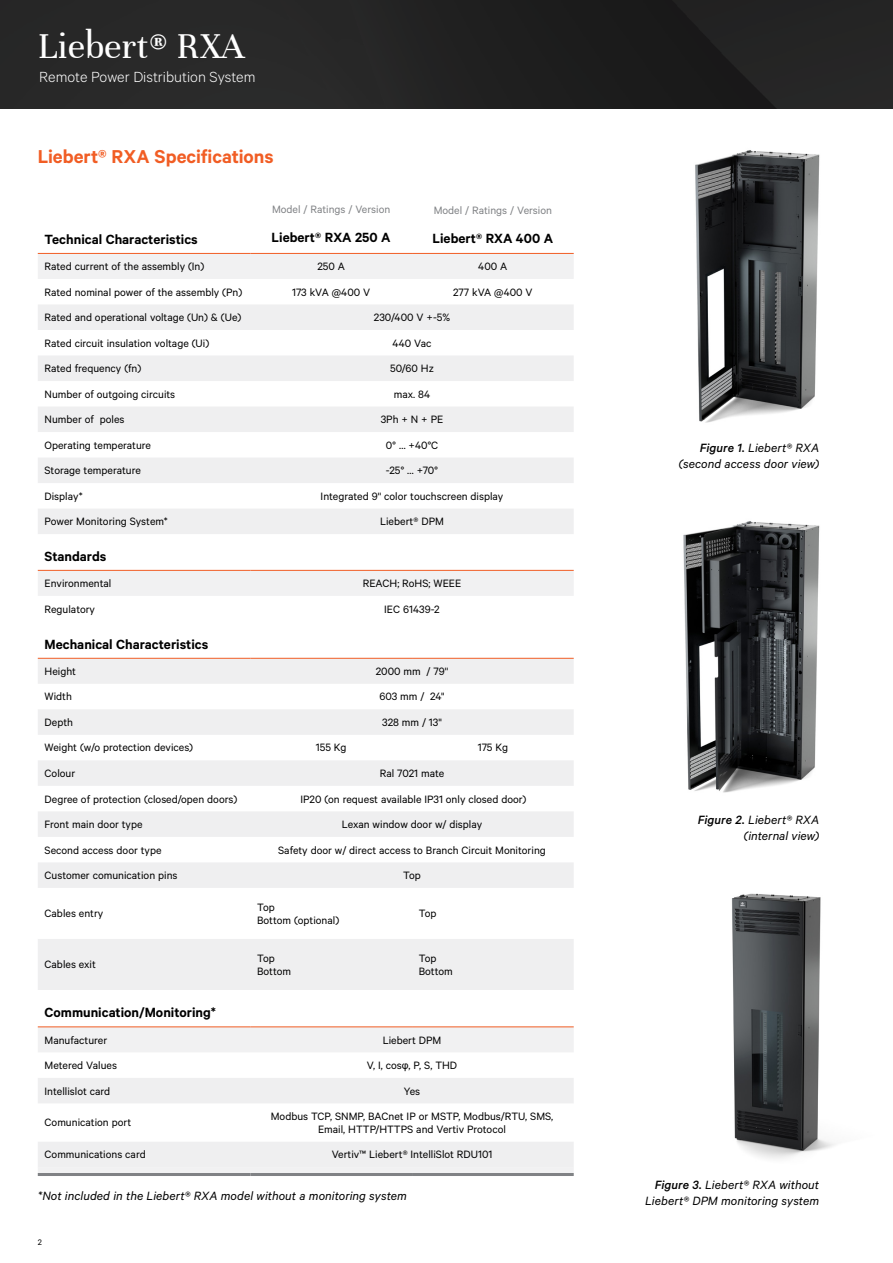
<style>
.page{position:relative;width:893px;height:1263px;background:#fff}
.page>*{position:absolute;margin:0;border:0;box-sizing:border-box;transform-origin:0 0}
.t1{font:39px "Unna";color:#fff}
.t2{font:600 21px "Calibre";color:#f15d24}
.t3{font:300 16.5px "Calibre";color:#fff}
.t4{font:600 15px "Calibre";color:#000}
.t5{font:italic 13.5px/16.2px "Calibre";letter-spacing:.005em;color:#000;text-align:right}
.t6{font:12px/13.5px "Calibre";color:#000}
.t7{font:12px "Calibre";color:#808285}
.t8{font:9px "Calibre";color:#000}
.s1{font-family:"Arial";font-size:10.5px}
.s2{font-weight:500}
</style>
<div class="page">
<img style="left:0;top:0;width:893px;height:108px">
<img style="left:731px;top:893px;width:104px;height:266px">
<img style="left:695px;top:150px;width:125px;height:273px">
<img style="left:683px;top:521px;width:137px;height:272px">
<div style="left:38px;top:254px;width:536px;height:919px;background:#f1f1f2"></div>
<svg style="left:38px;top:279px;width:536px;height:25px"></svg>
<svg style="left:38px;top:304px;width:536px;height:863px"></svg>
<svg style="left:38px;top:571px;width:536px;height:481px"></svg>
<hr style="left:38px;top:658px;width:212px;height:1px;background:#f15d24">
<hr style="left:38px;top:253px;width:212px;height:1px;background:#f15d24">
<hr style="left:250px;top:253px;width:162px;height:1px;background:#f15d24">
<hr style="left:412px;top:253px;width:162px;height:1px;background:#f15d24">
<hr style="left:250px;top:658px;width:162px;height:1px;background:#f15d24">
<hr style="left:412px;top:658px;width:162px;height:1px;background:#f15d24">
<hr style="left:38px;top:570px;width:212px;height:1px;background:#f15d24">
<hr style="left:250px;top:570px;width:162px;height:1px;background:#f15d24">
<hr style="left:412px;top:570px;width:162px;height:1px;background:#f15d24">
<hr style="left:38px;top:1026px;width:212px;height:1px;background:#f15d24">
<hr style="left:250px;top:1026px;width:162px;height:1px;background:#f15d24">
<hr style="left:412px;top:1026px;width:162px;height:1px;background:#f15d24">
<hr style="left:38px;top:1173px;width:212px;height:3px;background:#808285">
<hr style="left:250px;top:1173px;width:162px;height:3px;background:#808285">
<hr style="left:412px;top:1173px;width:162px;height:3px;background:#808285">
<h1 class="t1" style="left:38px;top:24px;width:208px">Liebert® RXA</h1>
<h3 class="t3" style="left:39px;top:67px;width:218px">Remote Power Distribution System</h3>
<h2 class="t2" style="left:38px;top:144px;width:237px">Liebert® RXA Specifications</h2>
<p class="t4" style="left:45px;top:230px;width:155px">Technical Characteristics</p>
<p class="t7" style="left:272px;top:202px;width:120px">Model / Ratings / Version</p>
<p class="t4" style="left:272px;top:228px;width:121px">Liebert® RXA 250 A</p>
<p class="t7" style="left:434px;top:203px;width:120px">Model / Ratings / Version</p>
<p class="t4" style="left:433px;top:229px;width:122px">Liebert® RXA 400 A</p>
<p class="t6" style="left:45px;top:259px;width:161px">Rated current of the assembly (In)</p>
<p class="t6" style="left:317px;top:259px;width:29px">250 A</p>
<p class="t6" style="left:478px;top:259px;width:31px">400 A</p>
<p class="t6" style="left:45px;top:285px;width:199px">Rated nominal power of the assembly (Pn)</p>
<p class="t6" style="left:292px;top:285px;width:80px">173 kVA @400 V</p>
<p class="t6" style="left:453px;top:285px;width:81px">277 kVA @400 V</p>
<p class="t6" style="left:45px;top:310px;width:198px">Rated and operational voltage (Un) &amp; (Ue)</p>
<p class="t6" style="left:374px;top:310px;width:78px">230/400 V +-5%</p>
<p class="t6" style="left:45px;top:336px;width:166px">Rated circuit insulation voltage (Ui)</p>
<p class="t6" style="left:393px;top:336px;width:40px">440 Vac</p>
<p class="t6" style="left:45px;top:361px;width:98px">Rated frequency (fn)</p>
<p class="t6" style="left:390px;top:361px;width:45px">50/60 Hz</p>
<p class="t6" style="left:45px;top:387px;width:132px">Number of outgoing circuits</p>
<p class="t6" style="left:394px;top:387px;width:38px">max. 84</p>
<p class="t6" style="left:45px;top:412px;width:82px">Number of poles</p>
<p class="t6" style="left:381px;top:412px;width:64px">3Ph + N + PE</p>
<p class="t6" style="left:45px;top:438px;width:108px">Operating temperature</p>
<p class="t6" style="left:386px;top:438px;width:54px">0° … +40°C</p>
<p class="t6" style="left:45px;top:463px;width:98px">Storage temperature</p>
<p class="t6" style="left:386px;top:463px;width:54px">-25° … +70°</p>
<p class="t6" style="left:45px;top:489px;width:40px">Display*</p>
<p class="t6" style="left:321px;top:489px;width:184px">Integrated 9'' color touchscreen display</p>
<p class="t6" style="left:45px;top:514px;width:125px">Power Monitoring System*</p>
<p class="t6" style="left:380px;top:514px;width:65px">Liebert® DPM</p>
<p class="t4" style="left:45px;top:547px;width:63px">Standards</p>
<p class="t6" style="left:45px;top:576px;width:68px">Environmental</p>
<p class="t6" style="left:363px;top:576px;width:100px">REACH; RoHS; WEEE</p>
<p class="t6" style="left:45px;top:602px;width:52px">Regulatory</p>
<p class="t6" style="left:384px;top:602px;width:57px">IEC 61439-2</p>
<p class="t4" style="left:45px;top:635px;width:165px">Mechanical Characteristics</p>
<p class="t6" style="left:45px;top:664px;width:33px">Height</p>
<p class="t6" style="left:376px;top:664px;width:74px">2000 mm / 79''</p>
<p class="t6" style="left:45px;top:689px;width:29px">Width</p>
<p class="t6" style="left:379px;top:689px;width:67px">603 mm / 24''</p>
<p class="t6" style="left:45px;top:715px;width:30px">Depth</p>
<p class="t6" style="left:382px;top:715px;width:61px">328 mm / 13''</p>
<p class="t6" style="left:45px;top:740px;width:150px">Weight (w/o protection devices)</p>
<p class="t6" style="left:316px;top:740px;width:32px">155 Kg</p>
<p class="t6" style="left:478px;top:740px;width:32px">175 Kg</p>
<p class="t6" style="left:45px;top:766px;width:32px">Colour</p>
<p class="t6" style="left:380px;top:766px;width:66px">Ral 7021 mate</p>
<p class="t6" style="left:45px;top:792px;width:194px">Degree of protection (closed/open doors)</p>
<p class="t6" style="left:300px;top:792px;width:227px">IP20 (on request available IP31 only closed door)</p>
<p class="t6" style="left:45px;top:817px;width:99px">Front main door type</p>
<p class="t6" style="left:342px;top:817px;width:142px">Lexan window door w/ display</p>
<p class="t6" style="left:45px;top:843px;width:118px">Second access door type</p>
<p class="t6" style="left:278px;top:843px;width:269px">Safety door w/ direct access to Branch Circuit Monitoring</p>
<p class="t6" style="left:45px;top:868px;width:134px">Customer comunication pins</p>
<p class="t6" style="left:403px;top:868px;width:19px">Top</p>
<p class="t6" style="left:45px;top:906px;width:60px">Cables entry</p>
<p class="t6" style="left:257px;top:900px;width:84px">Top<br>Bottom (optional)</p>
<p class="t6" style="left:419px;top:906px;width:19px">Top</p>
<p class="t6" style="left:45px;top:957px;width:53px">Cables exit</p>
<p class="t6" style="left:257px;top:951px;width:36px">Top<br>Bottom</p>
<p class="t6" style="left:419px;top:951px;width:36px">Top<br>Bottom</p>
<p class="t4" style="left:45px;top:1004px;width:173px">Communication/Monitoring*</p>
<p class="t6" style="left:45px;top:1033px;width:64px">Manufacturer</p>
<p class="t6" style="left:383px;top:1033px;width:60px">Liebert DPM</p>
<p class="t6" style="left:45px;top:1058px;width:74px">Metered Values</p>
<p class="t6" style="left:367px;top:1058px;width:92px">V, I, cos<span class="s1">φ</span>, P, S, THD</p>
<p class="t6" style="left:45px;top:1084px;width:67px">Intellislot card</p>
<p class="t6" style="left:404px;top:1084px;width:18px">Yes</p>
<p class="t6" style="left:45px;top:1115px;width:88px">Comunication port</p>
<p class="t6" style="left:271px;top:1109px;width:284px;text-align:center">Modbus TCP, SNMP, BACnet IP or MSTP, Modbus/RTU, SMS,<br>Email, HTTP/HTTPS and Vertiv Protocol</p>
<p class="t6" style="left:45px;top:1147px;width:103px">Communications card</p>
<p class="t6" style="left:332px;top:1147px;width:162px">Vertiv™ Liebert® IntelliSlot RDU101</p>
<p class="t5" style="left:38px;top:1187px;width:371px">*Not included in the Liebert® RXA model without a monitoring system</p>
<p class="t8" style="left:38px;top:1236px;width:6px">2</p>
<p class="t5" style="left:679px;top:439px;width:142px"><span class="s2">Figure 1.</span> Liebert® RXA (second access door view)</p>
<p class="t5" style="left:698px;top:811px;width:123px"><span class="s2">Figure 2.</span> Liebert® RXA (internal view)</p>
<p class="t5" style="left:645px;top:1176px;width:175px"><span class="s2">Figure 3.</span> Liebert® RXA without<br>Liebert® DPM monitoring system</p>
</div>
